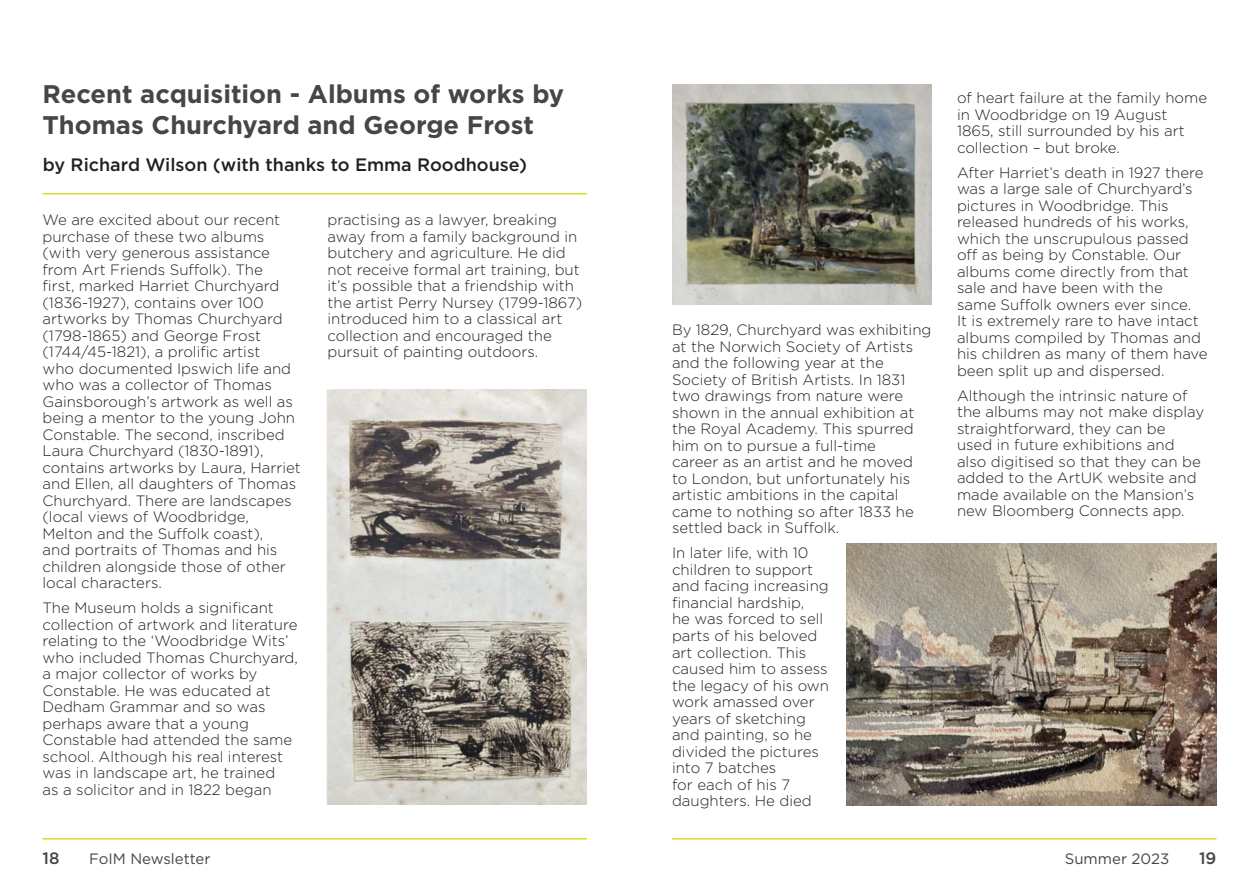
<style>
.page{position:relative;width:1259px;height:893px;background:#fff}
.page>*{position:absolute;margin:0;border:0;box-sizing:border-box;transform-origin:0 0}
.Page_Headings{font:700 25.5px/30.6px "Gotham";color:#454647}
.Text_Block{font:500 18px "Gotham";color:#231f20}
.t1{font:500 16.5px "Gotham";color:#454647}
.Text_Block-2{font:300 15px/16.5px "Gotham";color:#231f20}
.t2{font:15px "Gotham";color:#454647}
</style>
<div class="page">
<hr style="left:43px;top:838px;width:544px;height:1px;background:#d6df21">
<hr style="left:672px;top:838px;width:544px;height:1px;background:#d6df21">
<img style="left:326px;top:389px;width:261px;height:416px">
<img style="left:672px;top:85px;width:260px;height:219px">
<img style="left:846px;top:543px;width:370px;height:262px">
<hr style="left:43px;top:193px;width:544px;height:1px;background:#d6df21">
<p class="Page_Headings" style="left:43px;top:79px;width:523px">Recent acquisition - Albums of works by<br>Thomas Churchyard and George Frost</p>
<p class="Text_Block" style="left:43px;top:153px;width:486px">by Richard Wilson (with thanks to Emma Roodhouse)</p>
<p class="Text_Block-2" style="left:43px;top:211px;width:260px">We are excited about our recent purchase of these two albums (with very generous assistance from Art Friends Suffolk). The<br>first, marked Harriet Churchyard (1836-1927), contains over 100 artworks by Thomas Churchyard (1798-1865) and George Frost (1744/45-1821), a prolific artist<br>who documented Ipswich life and who was a collector of Thomas<br>Gainsborough’s artwork as well as being a mentor to the young John<br>Constable. The second, inscribed<br>Laura Churchyard (1830-1891), contains artworks by Laura, Harriet and Ellen, all daughters of Thomas<br>Churchyard. There are landscapes (local views of Woodbridge,<br>Melton and the Suffolk coast),<br>and portraits of Thomas and his children alongside those of other local characters.</p>
<p class="Text_Block-2" style="left:43px;top:599px;width:257px">The Museum holds a significant collection of artwork and literature relating to the ‘Woodbridge Wits’ who included Thomas Churchyard, a major collector of works by<br>Constable. He was educated at<br>Dedham Grammar and so was perhaps aware that a young<br>Constable had attended the same school. Although his real interest was in landscape art, he trained<br>as a solicitor and in 1822 began</p>
<p class="Text_Block-2" style="left:327px;top:211px;width:256px">practising as a lawyer, breaking away from a family background in butchery and agriculture. He did not receive formal art training, but it’s possible that a friendship with the artist Perry Nursey (1799-1867) introduced him to a classical art collection and encouraged the pursuit of painting outdoors.</p>
<p class="Text_Block-2" style="left:672px;top:321px;width:261px">By 1829, Churchyard was exhibiting at the Norwich Society of Artists and the following year at the<br>Society of British Artists. In 1831 two drawings from nature were shown in the annual exhibition at the Royal Academy. This spurred him on to pursue a full-time<br>career as an artist and he moved to London, but unfortunately his artistic ambitions in the capital came to nothing so after 1833 he settled back in Suffolk.</p>
<p class="Text_Block-2" style="left:672px;top:544px;width:159px">In later life, with 10 children to support and facing increasing financial hardship,<br>he was forced to sell parts of his beloved art collection. This caused him to assess the legacy of his own work amassed over years of sketching and painting, so he divided the pictures into 7 batches<br>for each of his 7 daughters. He died</p>
<p class="Text_Block-2" style="left:957px;top:89px;width:252px">of heart failure at the family home in Woodbridge on 19 August<br>1865, still surrounded by his art collection – but broke.</p>
<p class="Text_Block-2" style="left:957px;top:164px;width:252px">After Harriet’s death in 1927 there was a large sale of Churchyard’s pictures in Woodbridge. This released hundreds of his works, which the unscrupulous passed off as being by Constable. Our albums come directly from that sale and have been with the<br>same Suffolk owners ever since.<br>It is extremely rare to have intact albums compiled by Thomas and his children as many of them have been split up and dispersed.</p>
<p class="Text_Block-2" style="left:957px;top:387px;width:249px">Although the intrinsic nature of the albums may not make display straightforward, they can be used in future exhibitions and also digitised so that they can be added to the ArtUK website and made available on the Mansion’s new Bloomberg Connects app.</p>
<p class="t1" style="left:43px;top:847px;width:18px">18</p>
<p class="t2" style="left:89px;top:849px;width:123px">FoIM Newsletter</p>
<p class="t2" style="left:1064px;top:849px;width:106px">Summer 2023</p>
<p class="t1" style="left:1199px;top:847px;width:19px">19</p>
</div>
